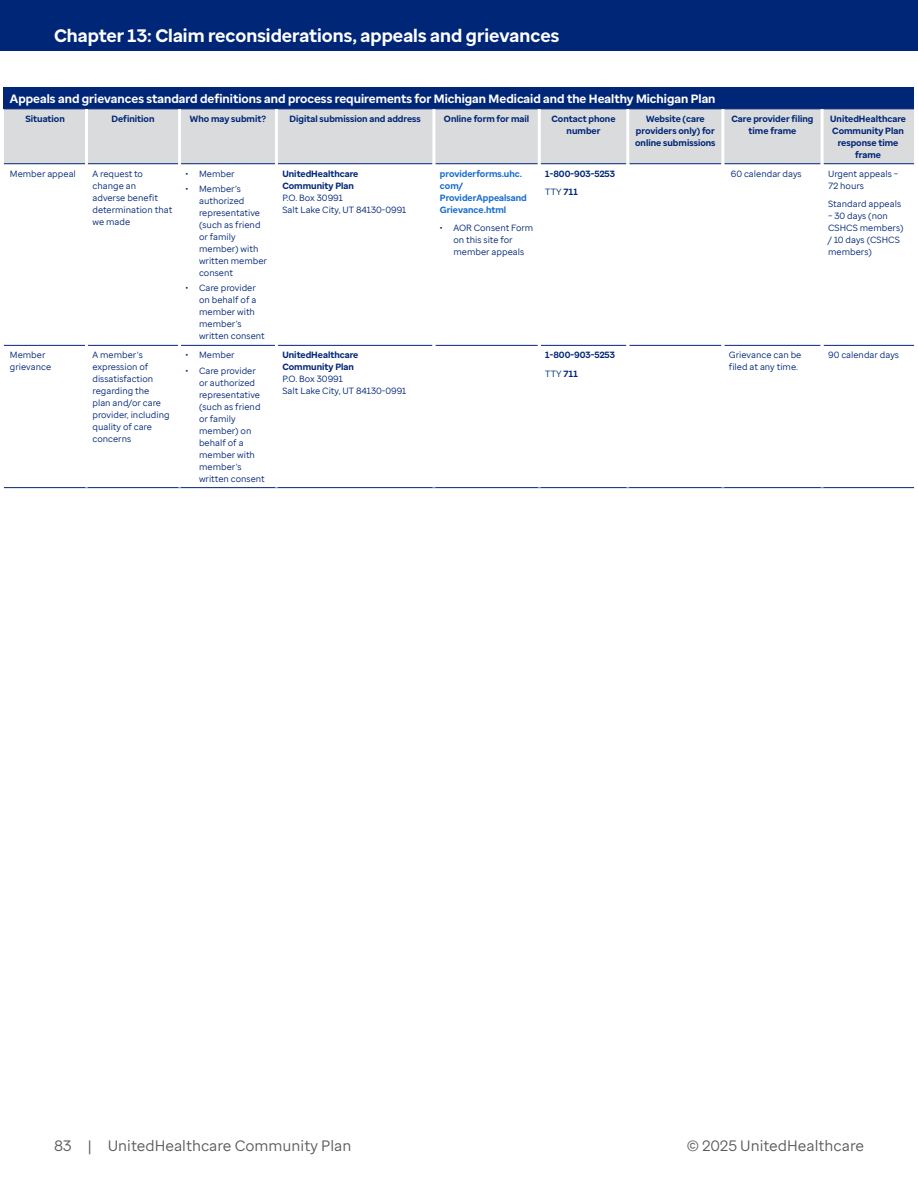
<style>
.page{position:relative;width:918px;height:1188px;background:#fff}
.page>*{position:absolute;margin:0;border:0;box-sizing:border-box;transform-origin:0 0}
.t1{font:700 18px "Enterprise Sans";color:#fff}
.t2{font:15px "Enterprise Sans";color:#5a5a5a}
.H6-Sans{font:700 12px "Enterprise Sans";color:#fff}
.Body{font:9px/12px "Enterprise Sans";color:#002677}
.H6-Sans-2{font:700 9px/12px "Enterprise Sans";color:#002677;text-align:center}
.Body-2{font:700 9px/12px "Enterprise Sans";color:#196ecf}
.Body-3{font:700 9px "Enterprise Sans";color:#002677}
.s1{font-weight:700}
</style>
<div class="page">
<div style="left:0;top:0;width:918px;height:51px;background:#002677"></div>
<div style="left:4px;top:88px;width:910px;height:21px;background:#002677"></div>
<div style="left:4px;top:110px;width:910px;height:53px;background:#dadbdc"></div>
<hr style="left:4px;top:87px;width:82px;height:1px;background:#002677">
<hr style="left:86px;top:87px;width:94px;height:1px;background:#002677">
<hr style="left:180px;top:87px;width:96px;height:1px;background:#002677">
<hr style="left:276px;top:87px;width:158px;height:1px;background:#002677">
<hr style="left:434px;top:87px;width:105px;height:1px;background:#002677">
<hr style="left:539px;top:87px;width:89px;height:1px;background:#002677">
<hr style="left:628px;top:87px;width:95px;height:1px;background:#002677">
<hr style="left:723px;top:87px;width:99px;height:1px;background:#002677">
<hr style="left:822px;top:87px;width:92px;height:1px;background:#002677">
<hr style="left:4px;top:109px;width:82px;height:1px;background:#002677">
<hr style="left:86px;top:109px;width:94px;height:1px;background:#002677">
<hr style="left:180px;top:109px;width:96px;height:1px;background:#002677">
<hr style="left:276px;top:109px;width:158px;height:1px;background:#002677">
<hr style="left:434px;top:109px;width:105px;height:1px;background:#002677">
<hr style="left:539px;top:109px;width:89px;height:1px;background:#002677">
<hr style="left:628px;top:109px;width:95px;height:1px;background:#002677">
<hr style="left:723px;top:109px;width:99px;height:1px;background:#002677">
<hr style="left:822px;top:109px;width:92px;height:1px;background:#002677">
<hr style="left:4px;top:163px;width:81px;height:1px;background:#002677">
<hr style="left:88px;top:163px;width:90px;height:1px;background:#002677">
<hr style="left:181px;top:163px;width:94px;height:1px;background:#002677">
<hr style="left:278px;top:163px;width:154px;height:1px;background:#002677">
<hr style="left:435px;top:163px;width:103px;height:1px;background:#002677">
<hr style="left:541px;top:163px;width:85px;height:1px;background:#002677">
<hr style="left:629px;top:163px;width:92px;height:1px;background:#002677">
<hr style="left:724px;top:163px;width:97px;height:1px;background:#002677">
<hr style="left:824px;top:163px;width:90px;height:1px;background:#002677">
<hr style="left:4px;top:345px;width:81px;height:1px;background:#002677">
<hr style="left:88px;top:345px;width:90px;height:1px;background:#002677">
<hr style="left:181px;top:345px;width:94px;height:1px;background:#002677">
<hr style="left:278px;top:345px;width:154px;height:1px;background:#002677">
<hr style="left:435px;top:345px;width:103px;height:1px;background:#002677">
<hr style="left:541px;top:345px;width:85px;height:1px;background:#002677">
<hr style="left:629px;top:345px;width:92px;height:1px;background:#002677">
<hr style="left:724px;top:345px;width:97px;height:1px;background:#002677">
<hr style="left:824px;top:345px;width:90px;height:1px;background:#002677">
<hr style="left:4px;top:487px;width:82px;height:1px;background:#002677">
<hr style="left:86px;top:487px;width:94px;height:1px;background:#002677">
<hr style="left:180px;top:487px;width:96px;height:1px;background:#002677">
<hr style="left:276px;top:487px;width:158px;height:1px;background:#002677">
<hr style="left:434px;top:487px;width:105px;height:1px;background:#002677">
<hr style="left:539px;top:487px;width:89px;height:1px;background:#002677">
<hr style="left:628px;top:487px;width:95px;height:1px;background:#002677">
<hr style="left:723px;top:487px;width:99px;height:1px;background:#002677">
<hr style="left:822px;top:487px;width:92px;height:1px;background:#002677">
<hr style="left:85px;top:109px;width:3px;height:55px;background:#fff">
<hr style="left:178px;top:109px;width:3px;height:55px;background:#fff">
<hr style="left:275px;top:109px;width:3px;height:55px;background:#fff">
<hr style="left:432px;top:109px;width:3px;height:55px;background:#fff">
<hr style="left:538px;top:109px;width:3px;height:55px;background:#fff">
<hr style="left:626px;top:109px;width:3px;height:55px;background:#fff">
<hr style="left:721px;top:109px;width:3px;height:55px;background:#fff">
<hr style="left:821px;top:109px;width:3px;height:55px;background:#fff">
<h1 class="t1" style="left:54px;top:24px;width:507px">Chapter 13: Claim reconsiderations, appeals and grievances</h1>
<p class="H6-Sans" style="left:10px;top:91px;width:707px">Appeals and grievances standard definitions and process requirements for Michigan Medicaid and the Healthy Michigan Plan</p>
<p class="H6-Sans-2" style="left:25px;top:113px;width:41px">Situation</p>
<p class="H6-Sans-2" style="left:111px;top:113px;width:45px">Definition</p>
<p class="H6-Sans-2" style="left:190px;top:113px;width:78px">Who may submit?</p>
<p class="H6-Sans-2" style="left:290px;top:113px;width:133px">Digital submission and address</p>
<p class="H6-Sans-2" style="left:444px;top:113px;width:87px">Online form for mail</p>
<p class="H6-Sans-2" style="left:551px;top:113px;width:66px">Contact phone number</p>
<p class="H6-Sans-2" style="left:635px;top:113px;width:82px">Website (care providers only) for online submissions</p>
<p class="H6-Sans-2" style="left:732px;top:113px;width:83px">Care provider filing time frame</p>
<p class="H6-Sans-2" style="left:830px;top:113px;width:77px">UnitedHealthcare<br>Community Plan response time frame</p>
<p class="Body" style="left:10px;top:167px;width:67px">Member appeal</p>
<p class="Body" style="left:92px;top:167px;width:81px">A request to change an<br>adverse benefit determination that we made</p>
<p class="Body" style="left:186px;top:167px;width:51px">• Member</p>
<p class="Body" style="left:282px;top:167px;width:125px"><span class="s1">UnitedHealthcare<br>Community Plan<br></span>P.O. Box 30991<br>Salt Lake City, UT 84130-0991</p>
<p class="Body-2" style="left:440px;top:167px;width:88px">providerforms.uhc. com/<br>ProviderAppealsand<br>Grievance.html</p>
<p class="Body" style="left:453px;top:222px;width:81px;text-indent:-14px">• AOR Consent Form on this site for member appeals</p>
<p class="Body" style="left:731px;top:167px;width:72px">60 calendar days</p>
<p class="Body" style="left:828px;top:167px;width:72px">Urgent appeals –<br>72 hours</p>
<p class="Body" style="left:828px;top:198px;width:75px">Standard appeals</p>
<p class="Body" style="left:828px;top:210px;width:77px">– 30 days (non<br>CSHCS members) / 10 days (CSHCS members)</p>
<p class="Body-3" style="left:545px;top:168px;width:71px">1-800-903-5253</p>
<p class="Body" style="left:545px;top:186px;width:34px">TTY <span class="s1">711</span></p>
<p class="Body" style="left:199px;top:183px;width:69px;text-indent:-14px">• Member’s authorized representative (such as friend or family member) with written member consent</p>
<p class="Body" style="left:199px;top:282px;width:67px;text-indent:-14px">• Care provider on behalf of a member with member’s written consent</p>
<p class="Body" style="left:10px;top:349px;width:43px">Member grievance</p>
<p class="Body" style="left:92px;top:349px;width:79px">A member’s expression of dissatisfaction regarding the plan and/or care provider, including quality of care concerns</p>
<p class="Body" style="left:186px;top:349px;width:51px">• Member</p>
<p class="Body" style="left:199px;top:364px;width:67px;text-indent:-14px">• Care provider or authorized representative (such as friend or family member) on behalf of a member with member’s written consent</p>
<p class="Body" style="left:282px;top:349px;width:125px"><span class="s1">UnitedHealthcare<br>Community Plan<br></span>P.O. Box 30991<br>Salt Lake City, UT 84130-0991</p>
<p class="Body-3" style="left:545px;top:349px;width:71px">1-800-903-5253</p>
<p class="Body" style="left:545px;top:368px;width:34px">TTY <span class="s1">711</span></p>
<p class="Body" style="left:729px;top:349px;width:74px">Grievance can be filed at any time.</p>
<p class="Body" style="left:828px;top:349px;width:72px">90 calendar days</p>
<h2 class="t2" style="left:54px;top:1136px;width:299px">83 | UnitedHealthcare Community Plan</h2>
<h2 class="t2" style="left:687px;top:1136px;width:179px">© 2025 UnitedHealthcare</h2>
</div>
